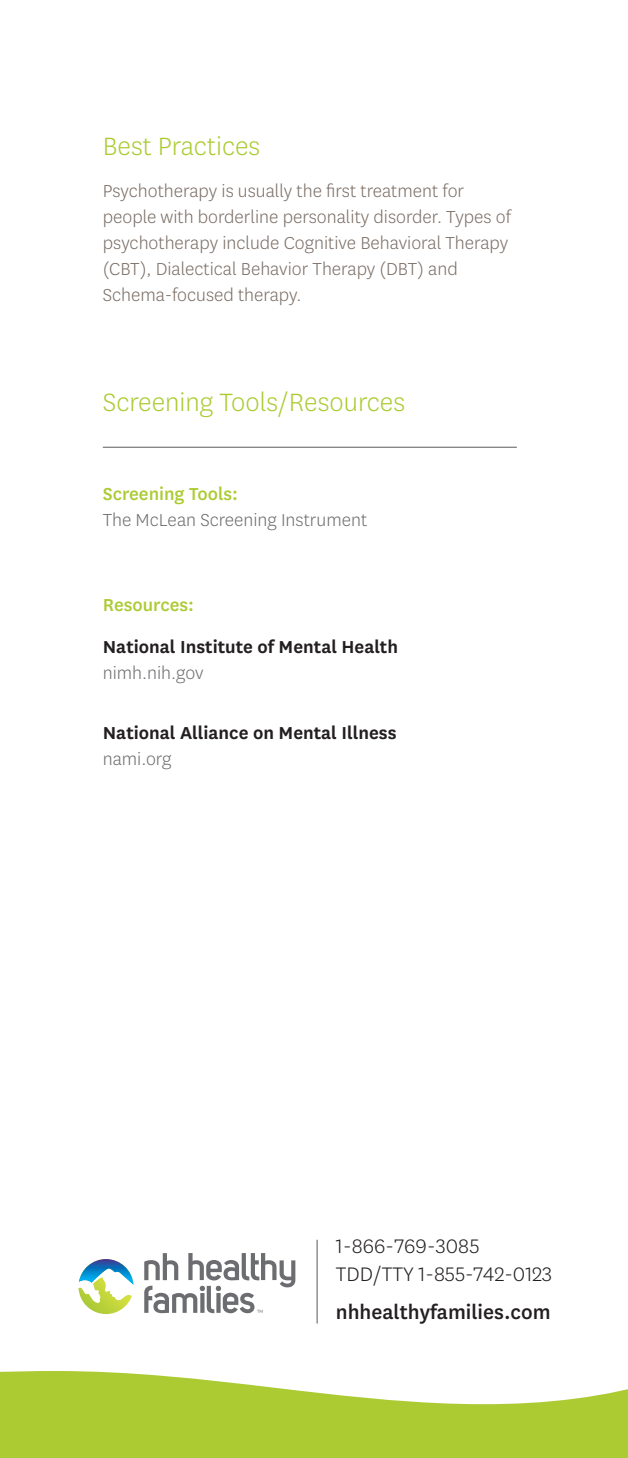
<style>
.page{position:relative;width:628px;height:1458px;background:#fff}
.page>*{position:absolute;margin:0;border:0;box-sizing:border-box;transform-origin:0 0}
.subhead{font:300 29.25px "Centene Sans";color:#accb33}
.subhead-2{font:300 29.25px "National";color:#accb33}
.t1{font:300 22.95px/27.4px "Centene Sans";color:#231f20}
.t2{font:500 22.95px "Centene Sans";color:#231f20}
.body_text{font:300 20.25px/26.1px "National";color:#7a6d65}
.body_text-2{font:600 20.25px/26.1px "National";color:#231f20}
.body_text-3{font:300 20.25px "National";color:#6c6d70}
.subhead-3{font:500 20.25px "Centene Sans";color:#accb33}
.s1{font-weight:300;color:#6c6d70}
</style>
<div class="page">
<svg style="left:0;top:1371px;width:628px;height:87px;fill:#accb33"></svg>
<hr style="left:316px;top:1240px;width:2px;height:84px;background:#6c6d70">
<svg style="left:144px;top:1253px;width:151px;height:61px"></svg>
<svg style="left:78px;top:1259px;width:55px;height:55px"></svg>
<hr style="left:103px;top:447px;width:414px;height:1px;background:#6c6d70">
<p class="subhead-2" style="left:103px;top:128px;width:159px">Best Practices</p>
<p class="body_text" style="left:103px;top:177px;width:409px">Psychotherapy is usually the first treatment for people with borderline personality disorder. Types of psychotherapy include Cognitive Behavioral Therapy (CBT), Dialectical Behavior Therapy (DBT) and Schema-focused therapy.</p>
<p class="subhead" style="left:103px;top:384px;width:304px">Screening Tools/Resources</p>
<p class="subhead-3" style="left:103px;top:480px;width:137px">Screening Tools:</p>
<p class="body_text-3" style="left:103px;top:508px;width:266px">The McLean Screening Instrument</p>
<p class="subhead-3" style="left:103px;top:591px;width:93px">Resources:</p>
<p class="body_text-2" style="left:103px;top:633px;width:297px">National Institute of Mental Health <span class="s1">nimh.nih.gov</span></p>
<p class="body_text-2" style="left:103px;top:718px;width:295px">National Alliance on Mental Illness <span class="s1">nami.org</span></p>
<p class="t1" style="left:336px;top:1232px;width:218px">1-866-769-3085<br>TDD/TTY 1-855-742-0123</p>
<p class="t2" style="left:336px;top:1296px;width:216px">nhhealthyfamilies.com</p>
</div>
